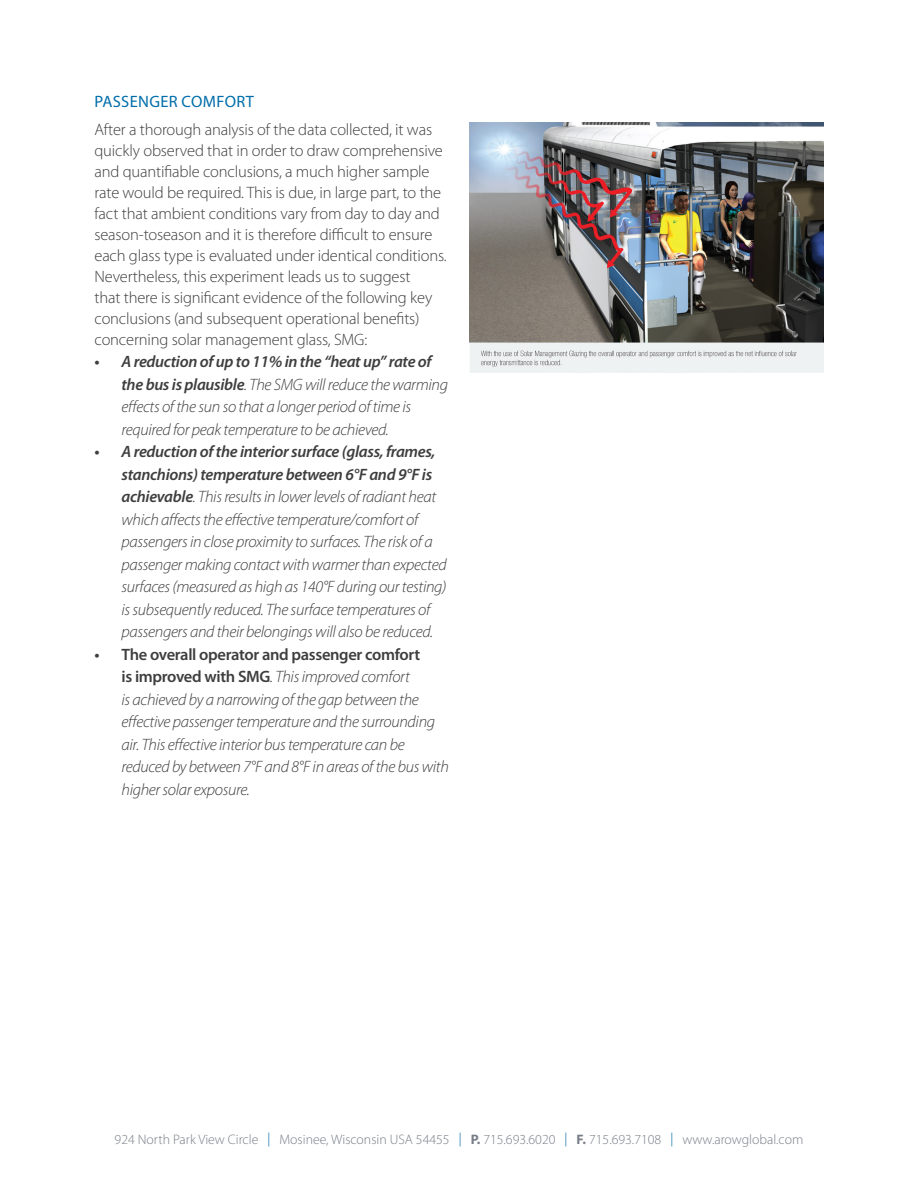
<style>
.page{position:relative;width:918px;height:1188px;background:#fff}
.page>*{position:absolute;margin:0;border:0;box-sizing:border-box;transform-origin:0 0}
.t1{font:italic 300 16.5px/22.5px "Myriad Pro";letter-spacing:-.02em;color:#3e3e3f}
.Body_1{font:300 16.5px/21px "Myriad Pro";letter-spacing:-.01em;color:#3e3e3f}
.Heading_2{font:16.5px "Myriad Pro";letter-spacing:.02em;color:#006eab}
.t2{font:300 13.8px "Myriad Pro";color:#787e87}
.s1{font-weight:600}
.s2{font-weight:600;font-style:normal}
.s3{color:#0065a4}
.s4{font-weight:700}
</style>
<div class="page">
<img style="left:469px;top:122px;width:355px;height:250px">
<p class="Heading_2" style="left:95px;top:92px;width:161px">PASSENGER COMFORT</p>
<p class="Body_1" style="left:94px;top:119px;width:354px">After a thorough analysis of the data collected, it was quickly observed that in order to draw comprehensive and quantifiable conclusions, a much higher sample rate would be required. This is due, in large part, to the fact that ambient conditions vary from day to day and season-toseason and it is therefore difficult to ensure each glass type is evaluated under identical conditions.<br>Nevertheless, this experiment leads us to suggest<br>that there is significant evidence of the following key conclusions (and subsequent operational benefits) concerning solar management glass, SMG:</p>
<p class="t1" style="left:122px;top:351px;width:328px;text-indent:-27px"><span class="s1">• A reduction of up to 11% in the “heat up” rate of the bus is plausible</span>. The SMG will reduce the warming effects of the sun so that a longer period of time is required for peak temperature to be achieved.</p>
<p class="t1" style="left:122px;top:441px;width:327px;text-indent:-27px"><span class="s1">• A reduction of the interior surface (glass, frames, stanchions) temperature between 6°F and 9°F is achievable</span>. This results in lower levels of radiant heat which affects the effective temperature/comfort of passengers in close proximity to surfaces. The risk of a passenger making contact with warmer than expected surfaces (measured as high as 140°F during our testing) is subsequently reduced. The surface temperatures of passengers and their belongings will also be reduced.</p>
<p class="t1" style="left:122px;top:643px;width:329px;text-indent:-27px"><span class="s2">• The overall operator and passenger comfort<br>is improved with SMG</span>. This improved comfort<br>is achieved by a narrowing of the gap between the effective passenger temperature and the surrounding air. This effective interior bus temperature can be reduced by between 7°F and 8°F in areas of the bus with higher solar exposure.</p>
<p class="t2" style="left:115px;top:1132px;width:690px">924 North Park View Circle <span class="s3">|</span> Mosinee, Wisconsin USA 54455 <span class="s3">|</span> <span class="s4">P.</span> 715.693.6020 <span class="s3">|</span> <span class="s4">F.</span> 715.693.7108 <span class="s3">|</span> www.arowglobal.com</p>
</div>
